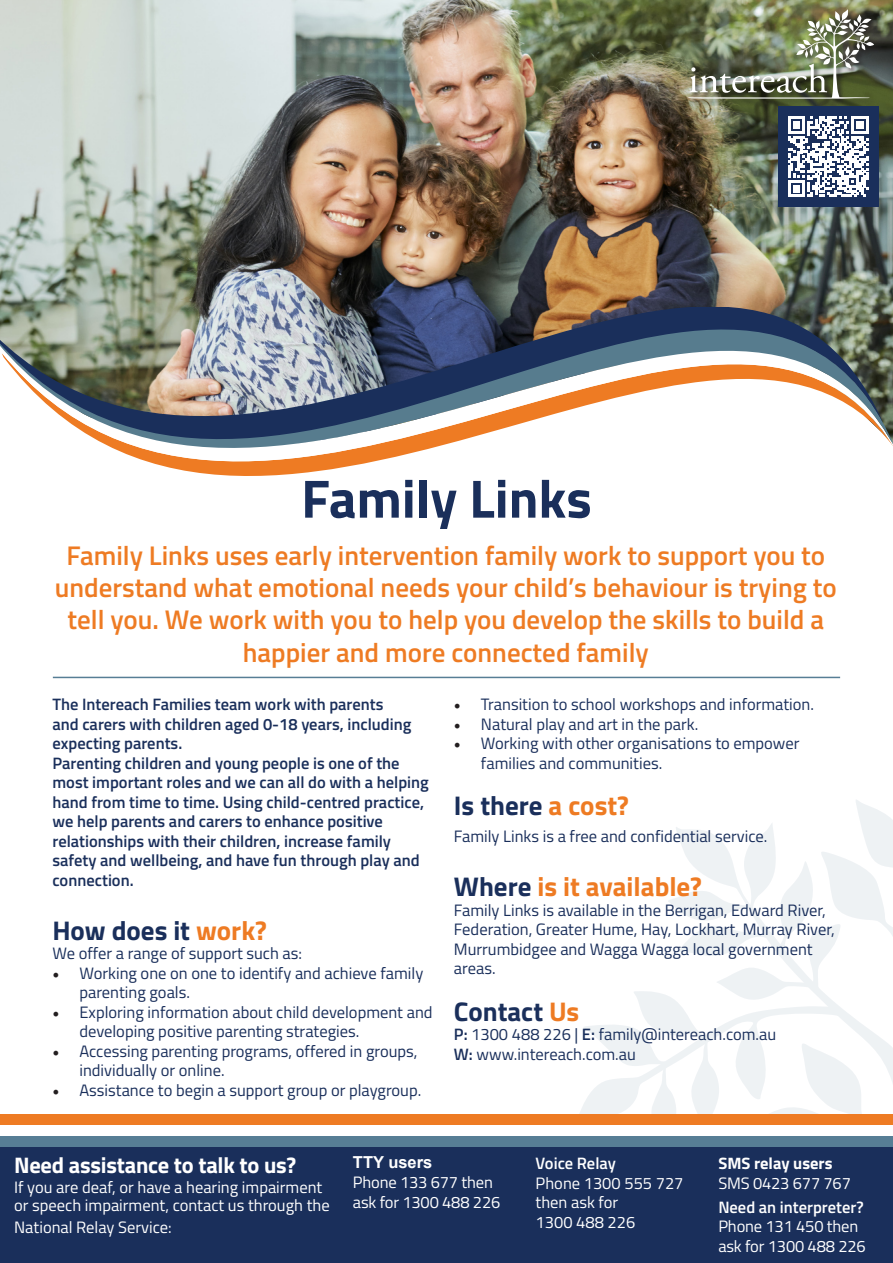
<style>
.page{position:relative;width:893px;height:1263px;background:#fff}
.page>*{position:absolute;margin:0;border:0;box-sizing:border-box;transform-origin:0 0}
.t1{font:700 54px "Titillium";color:#1a2f5b}
.t2{font:600 27px/32.4px "Titillium";color:#ee7b23;text-align:center}
.t3{font:700 27px "Titillium";color:#1a2f5b}
.t4{font:700 27px "Titillium";color:#ee7b23}
.t5{font:700 22.5px "Titillium";letter-spacing:-.01em;color:#fff}
.t6{font:16.5px/19.5px "Titillium";color:#1a2f5b}
.t7{font:600 16.5px/19.5px "Titillium";color:#1a2f5b}
.t8{font:16.5px/19.8px "Titillium";color:#fff}
.t9{font:600 16.5px "Titillium";color:#fff}
.t10{font:700 16.5px "Titillium";color:#fff}
.t11{font:700 16.5px "Arial";color:#fff}
.s1{color:#ee7b23}
.s2{font-family:"Minion Pro";font-size:18px;color:#231f20}
.s3{color:#1a2f5b}
.s4{font-weight:600}
</style>
<div class="page">
<svg style="left:579px;top:800px;width:314px;height:314px"></svg>
<div style="left:0;top:1132px;width:893px;height:131px;background:#1a2f5b"></div>
<div style="left:0;top:1114px;width:893px;height:11px;background:#ee7b23"></div>
<div style="left:0;top:1125px;width:893px;height:11px;background:#fff"></div>
<div style="left:0;top:1136px;width:893px;height:11px;background:#577e95"></div>
<img style="left:0;top:0;width:893px;height:307px">
<img style="left:0;top:307px;width:883px;height:168px">
<hr style="left:53px;top:677px;width:787px;height:1px;background:#577e95">
<div style="left:687px;top:9px;width:194px;height:97px;background:#231f20;opacity:.75"></div>
<img style="left:688px;top:9px;width:186px;height:90px">
<div style="left:778px;top:107px;width:100px;height:100px;background:#1a2f5b"></div>
<svg style="left:788px;top:117px;width:81px;height:80px"></svg>
<h1 class="t1" style="left:301px;top:457px;width:292px">Family Links</h1>
<h2 class="t2" style="left:55px;top:537px;width:784px">Family Links uses early intervention family work to support you to understand what emotional needs your child’s behaviour is trying to tell you. We work with you to help you develop the skills to build a happier and more connected family</h2>
<p class="t7" style="left:52px;top:694px;width:378px">The Intereach Families team work with parents<br>and carers with children aged 0-18 years, including expecting parents.<br>Parenting children and young people is one of the most important roles and we can all do with a helping hand from time to time. Using child-centred practice, we help parents and carers to enhance positive relationships with their children, increase family safety and wellbeing, and have fun through play and connection.</p>
<h2 class="t3" style="left:52px;top:910px;width:216px">How does it <span class="s1">work?</span></h2>
<p class="t6" style="left:52px;top:943px;width:251px">We offer a range of support such as:</p>
<p class="t6" style="left:79px;top:962px;width:345px;text-indent:-27px"><span class="s2">•</span> Working one on one to identify and achieve family parenting goals.</p>
<p class="t6" style="left:79px;top:1001px;width:355px;text-indent:-27px"><span class="s2">•</span> Exploring information about child development and developing positive parenting strategies.</p>
<p class="t6" style="left:79px;top:1040px;width:340px;text-indent:-27px"><span class="s2">•</span> Accessing parenting programs, offered in groups, individually or online.</p>
<p class="t6" style="left:52px;top:1079px;width:370px"><span class="s2">•</span> Assistance to begin a support group or playgroup.</p>
<p class="t6" style="left:454px;top:694px;width:362px"><span class="s2">•</span> Transition to school workshops and information.</p>
<p class="t6" style="left:454px;top:713px;width:246px"><span class="s2">•</span> Natural play and art in the park.</p>
<p class="t6" style="left:481px;top:733px;width:320px;text-indent:-27px"><span class="s2">•</span> Working with other organisations to empower families and communities.</p>
<h2 class="t3" style="left:454px;top:785px;width:177px">Is there <span class="s1">a cost?</span></h2>
<p class="t6" style="left:454px;top:826px;width:315px">Family Links is a free and confidential service.</p>
<h2 class="t4" style="left:454px;top:866px;width:249px"><span class="s3">Where</span> is it available?</h2>
<p class="t6" style="left:454px;top:899px;width:382px">Family Links is available in the Berrigan, Edward River, Federation, Greater Hume, Hay, Lockhart, Murray River, Murrumbidgee and Wagga Wagga local government areas.</p>
<h2 class="t3" style="left:454px;top:991px;width:127px">Contact <span class="s1">Us</span></h2>
<p class="t6" style="left:454px;top:1024px;width:324px"><span class="s4">P:</span> 1300 488 226 | <span class="s4">E:</span> family@intereach.com.au<br><span class="s4">W:</span> www.intereach.com.au</p>
<h3 class="t5" style="left:14px;top:1148px;width:284px">Need assistance to talk to us?</h3>
<p class="t8" style="left:14px;top:1178px;width:317px;line-height:18px">If you are deaf, or have a hearing impairment or speech impairment, contact us through the</p>
<p class="t8" style="left:14px;top:1216px;width:159px">National Relay Service:</p>
<p class="t11" style="left:353px;top:1151px;width:81px">TTY users</p>
<p class="t8" style="left:353px;top:1172px;width:149px">Phone 133 677 then ask for 1300 488 226</p>
<p class="t9" style="left:536px;top:1150px;width:82px">Voice Relay</p>
<p class="t8" style="left:536px;top:1172px;width:149px">Phone 1300 555 727 then ask for<br>1300 488 226</p>
<p class="t10" style="left:718px;top:1150px;width:116px">SMS relay users</p>
<p class="t8" style="left:718px;top:1172px;width:134px">SMS 0423 677 767</p>
<p class="t9" style="left:718px;top:1194px;width:147px">Need an interpreter?</p>
<p class="t8" style="left:718px;top:1216px;width:149px">Phone 131 450 then ask for 1300 488 226</p>
</div>
